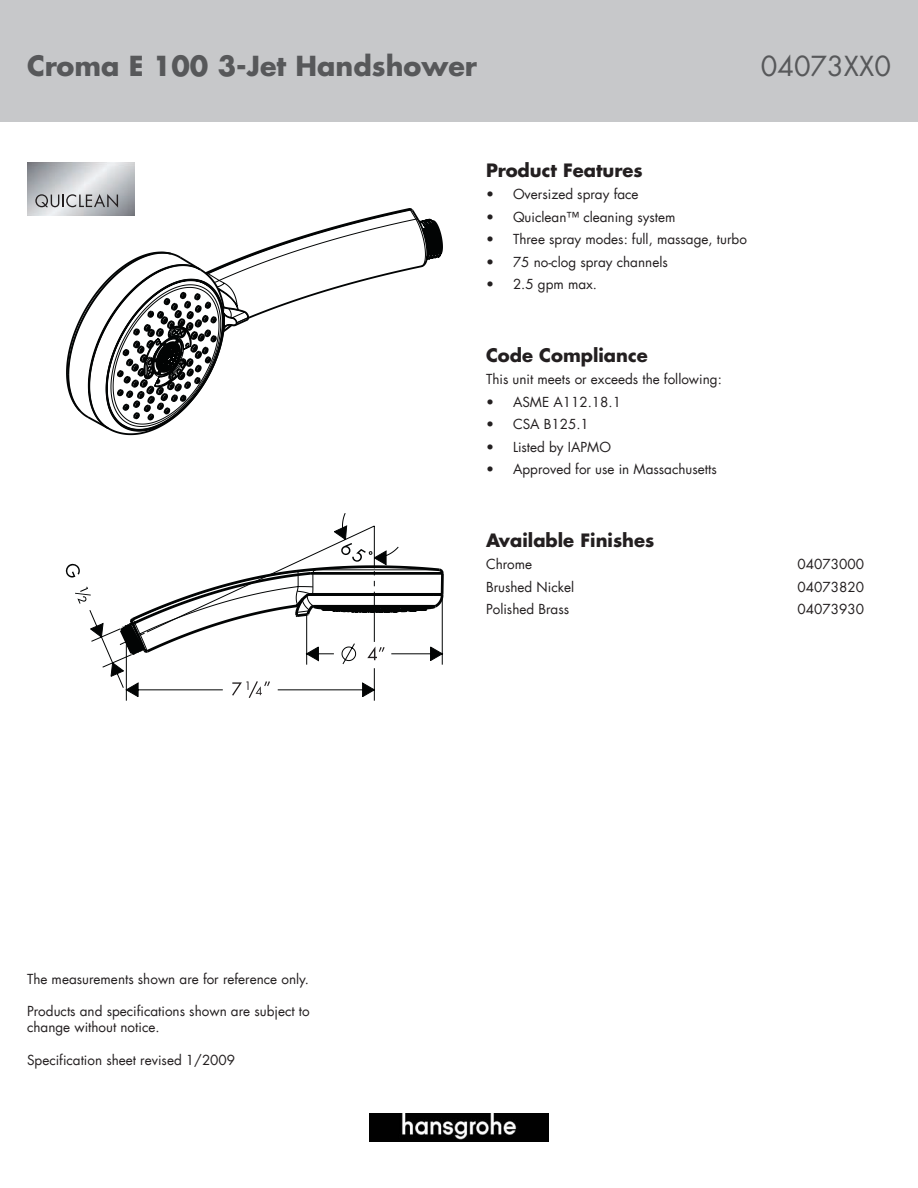
<style>
.page{position:relative;width:918px;height:1188px;background:#fff}
.page>*{position:absolute;margin:0;border:0;box-sizing:border-box;transform-origin:0 0}
.t1{font:700 27px "Futura LT";color:#57585a}
.t2{font:27px "Futura LT";color:#57585a}
.t3{font:700 18px "Futura LT";color:#231f20}
.t4{font:13.5px/22.5px "Futura LT";color:#231f20}
</style>
<div class="page">
<div style="left:0;top:0;width:918px;height:121px;background:#c7c8ca"></div>
<img style="left:370px;top:1114px;width:178px;height:27px">
<svg style="left:66px;top:513px;width:378px;height:188px"></svg>
<svg style="left:426px;top:218px;width:17px;height:46px"></svg>
<svg style="left:35px;top:194px;width:386px;height:241px"></svg>
<h1 class="t1" style="left:27px;top:48px;width:452px">Croma E 100 3-Jet Handshower</h1>
<h1 class="t2" style="left:761px;top:49px;width:132px">04073XX0</h1>
<h2 class="t3" style="left:486px;top:158px;width:158px">Product Features</h2>
<p class="t4" style="left:513px;top:183px;width:235px">Oversized spray face<br>Quiclean™ cleaning system<br>Three spray modes: full, massage, turbo<br>75 no-clog spray channels<br>2.5 gpm max.</p>
<p class="t4" style="left:486px;top:183px;width:9px;text-align:justify">• • • • •</p>
<h2 class="t3" style="left:486px;top:343px;width:163px">Code Compliance</h2>
<p class="t4" style="left:513px;top:368px;width:210px;text-indent:-27px">This unit meets or exceeds the following:<br>ASME A112.18.1<br>CSA B125.1<br>Listed by IAPMO<br>Approved for use in Massachusetts</p>
<p class="t4" style="left:486px;top:391px;width:9px;text-align:justify">• • • •</p>
<p class="t4" style="left:27px;top:968px;width:284px">The measurements shown are for reference only.</p>
<p class="t4" style="left:27px;top:1003px;width:284px;line-height:16.2px">Products and specifications shown are subject to change without notice.</p>
<p class="t4" style="left:27px;top:1049px;width:210px">Specification sheet revised 1/2009</p>
<h2 class="t3" style="left:486px;top:528px;width:170px">Available Finishes</h2>
<p class="t4" style="left:486px;top:553px;width:48px">Chrome</p>
<p class="t4" style="left:797px;top:553px;width:68px">04073000</p>
<p class="t4" style="left:486px;top:575px;width:90px">Brushed Nickel</p>
<p class="t4" style="left:797px;top:575px;width:68px">04073820</p>
<p class="t4" style="left:486px;top:598px;width:85px">Polished Brass</p>
<p class="t4" style="left:797px;top:598px;width:68px">04073930</p>
</div>
